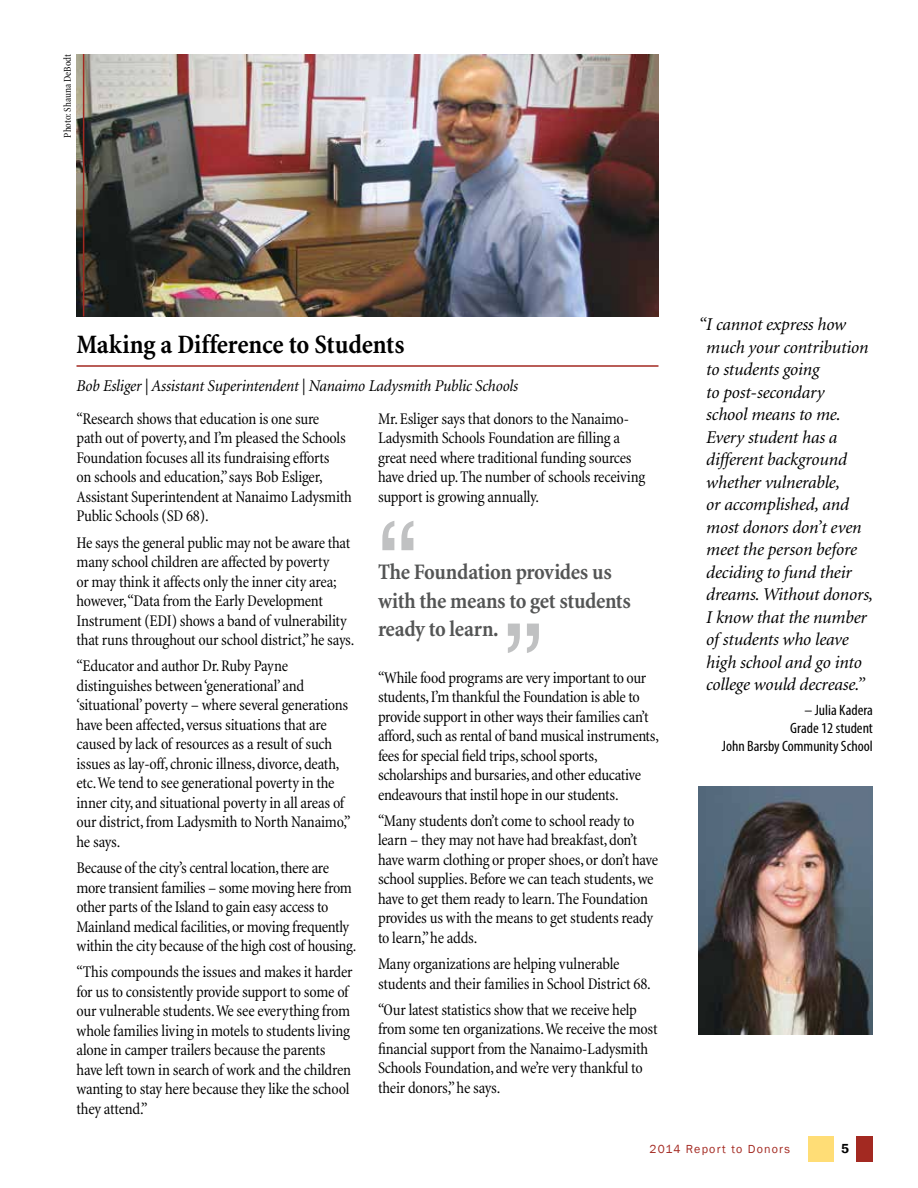
<style>
.page{position:relative;width:918px;height:1188px;background:#fff}
.page>*{position:absolute;margin:0;border:0;box-sizing:border-box;transform-origin:0 0}
.t1{font:115.5px "Helvetica";color:#c0c1c2}
.t2{font:700 condensed 27px "Minion";letter-spacing:-.005em;color:#000}
.t3{font:700 condensed 22.5px/28.5px "Minion";letter-spacing:-.015em;color:#545555}
.t4{font:italic 18px/22.5px "Minion";letter-spacing:-.01em;color:#000}
.t5{font:condensed 16.5px/19.5px "Minion";letter-spacing:-.015em;color:#000}
.t6{font:italic 16.5px "Minion";letter-spacing:-.01em;color:#000;scale:.95 1}
.t7{font:condensed 15px/18px "Myriad Pro";color:#000;text-align:right;scale:1.05 1}
.t8{font:600 13.5px "Franklin Gothic";color:#000}
.t9{font:12px "Franklin Gothic";letter-spacing:.1em;color:#a32921}
.t10{font:condensed 10.5px "Minion";letter-spacing:-.005em;color:#000}
</style>
<div class="page">
<div style="left:856px;top:1136px;width:17px;height:25px;background:#a32921"></div>
<div style="left:808px;top:1136px;width:26px;height:25px;background:#ffdd76"></div>
<hr style="left:76px;top:365px;width:582px;height:2px;background:#a32921">
<img style="left:76px;top:54px;width:582px;height:262px">
<img style="left:699px;top:786px;width:174px;height:248px">
<hr style="left:83px;top:54px;width:1px;height:262px;background:#a32921">
<p class="t10" style="left:62px;top:138px;width:85px;rotate:-90deg">Photo: Shauna DeBodt</p>
<h2 class="t2" style="left:76px;top:330px;width:330px">Making a Difference to Students</h2>
<p class="t6" style="left:76px;top:377px;width:466px">Bob Esliger | Assistant Superintendent | Nanaimo Ladysmith Public Schools</p>
<p class="t5" style="left:76px;top:409px;width:277px">“Research shows that education is one sure<br>path out of poverty, and I’m pleased the Schools Foundation focuses all its fundraising efforts<br>on schools and education,” says Bob Esliger, Assistant Superintendent at Nanaimo Ladysmith Public Schools (SD 68).</p>
<p class="t5" style="left:76px;top:533px;width:280px">He says the general public may not be aware that many school children are affected by poverty<br>or may think it affects only the inner city area; however, “Data from the Early Development Instrument (EDI) shows a band of vulnerability that runs throughout our school district,” he says.</p>
<p class="t5" style="left:76px;top:657px;width:276px">“Educator and author Dr. Ruby Payne distinguishes between ‘generational’ and ‘situational’ poverty – where several generations have been affected, versus situations that are caused by lack of resources as a result of such issues as lay-off, chronic illness, divorce, death, etc. We tend to see generational poverty in the inner city, and situational poverty in all areas of our district, from Ladysmith to North Nanaimo,” he says.</p>
<p class="t5" style="left:76px;top:858px;width:281px">Because of the city’s central location, there are more transient families – some moving here from other parts of the Island to gain easy access to Mainland medical facilities, or moving frequently within the city because of the high cost of housing.</p>
<p class="t5" style="left:76px;top:963px;width:278px">“This compounds the issues and makes it harder for us to consistently provide support to some of our vulnerable students. We see everything from whole families living in motels to students living alone in camper trailers because the parents have left town in search of work and the children wanting to stay here because they like the school they attend.”</p>
<p class="t5" style="left:378px;top:409px;width:269px">Mr. Esliger says that donors to the Nanaimo-Ladysmith Schools Foundation are filling a great need where traditional funding sources have dried up. The number of schools receiving support is growing annually.</p>
<h1 class="t1" style="left:378px;top:497px;width:40px">“</h1>
<h3 class="t3" style="left:378px;top:558px;width:255px">The Foundation provides us with the means to get students ready to learn.</h3>
<h1 class="t1" style="left:505px;top:599px;width:40px">”</h1>
<p class="t5" style="left:378px;top:668px;width:283px">“While food programs are very important to our students, I’m thankful the Foundation is able to provide support in other ways their families can’t afford, such as rental of band musical instruments, fees for special field trips, school sports, scholarships and bursaries, and other educative endeavours that instil hope in our students.</p>
<p class="t5" style="left:378px;top:811px;width:282px">“Many students don’t come to school ready to learn – they may not have had breakfast, don’t have warm clothing or proper shoes, or don’t have school supplies. Before we can teach students, we have to get them ready to learn. The Foundation provides us with the means to get students ready to learn,” he adds.</p>
<p class="t5" style="left:378px;top:954px;width:274px">Many organizations are helping vulnerable students and their families in School District 68.</p>
<p class="t5" style="left:378px;top:1000px;width:281px">“Our latest statistics show that we receive help from some ten organizations. We receive the most financial support from the Nanaimo-Ladysmith Schools Foundation, and we’re very thankful to their donors,” he says.</p>
<p class="t4" style="left:706px;top:314px;width:168px;text-indent:-8px">“I cannot express how much your contribution to students going<br>to post-secondary<br>school means to me.<br>Every student has a different background whether vulnerable,<br>or accomplished, and most donors don’t even meet the person before deciding to fund their dreams. Without donors,<br>I know that the number of students who leave high school and go into college would decrease.”</p>
<p class="t7" style="left:722px;top:701px;width:145px">– Julia Kadera<br>Grade 12 student<br>John Barsby Community School</p>
<p class="t9" style="left:650px;top:1141px;width:142px">2014 Report to Donors</p>
<p class="t8" style="left:841px;top:1140px;width:9px">5</p>
</div>
